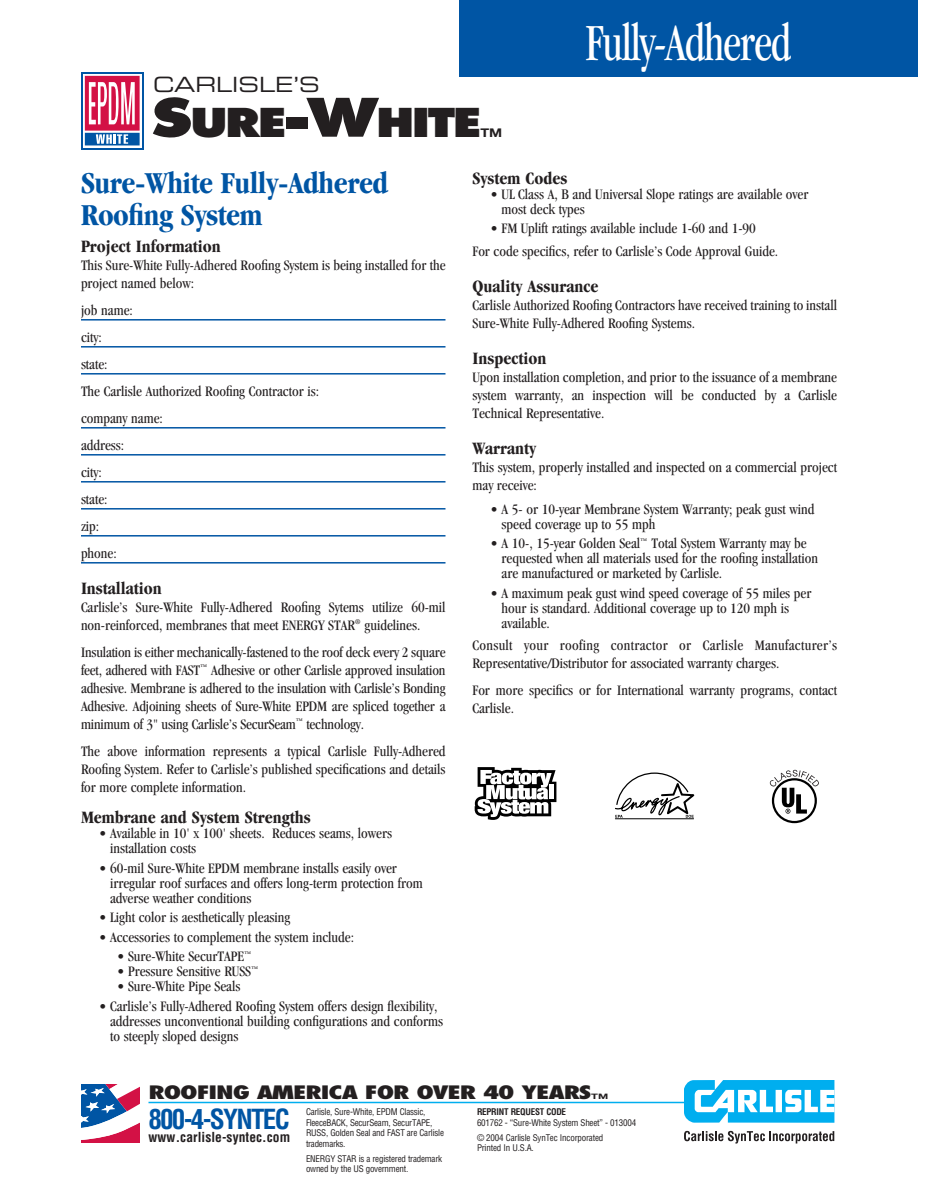
<style>
.page{position:relative;width:945px;height:1188px;background:#fff}
.page>*{position:absolute;margin:0;border:0;box-sizing:border-box;transform-origin:0 0}
.t1{font:condensed 54px "Garamond";letter-spacing:-.025em;color:#fff;scale:.85 1}
.t2{font:800 40.5px "Tempest";color:#231f20;scale:1.2 1}
.t3{font:700 condensed 31.5px/31.5px "Garamond";letter-spacing:-.015em;color:#0055a4}
.t4{font:700 condensed 27px "Helvetica";letter-spacing:-.065em;color:#0055a4}
.t5{font:21px "Eurostile Extended Two";color:#231f20}
.t6{font:700 condensed 18px "Garamond";color:#231f20}
.t7{font:800 condensed 18px "Futura";letter-spacing:-.04em;color:#231f20;scale:1.5 1}
.t8{font:condensed 15px/18px "Garamond";color:#231f20}
.t9{font:700 condensed 13.5px "Helvetica";letter-spacing:.005em;color:#231f20}
.t10{font:700 12px "Helvetica Neue";color:#231f20;scale:1.2 1}
.t11{font:condensed 9px/10.5px "Helvetica";letter-spacing:-.025em;color:#231f20}
.t12{font:700 condensed 9px "Helvetica";letter-spacing:-.025em;color:#231f20}
.t13{font:700 7.5px "Helvetica Neue";color:#231f20;scale:1.5 1}
.s1{font-size:54px}
</style>
<div class="page">
<div style="left:459px;top:0;width:459px;height:76px;background:#0055a4"></div>
<hr style="left:148px;top:1102px;width:545px;height:1px;background:#00aeef">
<svg style="left:81px;top:1084px;width:59px;height:59px"></svg>
<svg style="left:684px;top:1080px;width:150px;height:43px"></svg>
<svg style="left:684px;top:1131px;width:150px;height:13px"></svg>
<hr style="left:81px;top:319px;width:365px;height:2px;background:#0055a4">
<hr style="left:81px;top:346px;width:365px;height:2px;background:#0055a4">
<hr style="left:81px;top:373px;width:365px;height:2px;background:#0055a4">
<hr style="left:81px;top:427px;width:365px;height:2px;background:#0055a4">
<hr style="left:81px;top:454px;width:365px;height:2px;background:#0055a4">
<hr style="left:81px;top:481px;width:365px;height:2px;background:#0055a4">
<hr style="left:81px;top:508px;width:365px;height:2px;background:#0055a4">
<hr style="left:81px;top:535px;width:365px;height:2px;background:#0055a4">
<hr style="left:81px;top:562px;width:365px;height:2px;background:#0055a4">
<svg style="left:475px;top:767px;width:81px;height:53px"></svg>
<hr style="left:615px;top:818px;width:79px;height:1px;background:#000">
<svg style="left:615px;top:773px;width:79px;height:45px"></svg>
<svg style="left:769px;top:770px;width:50px;height:53px"></svg>
<svg style="left:81px;top:72px;width:62px;height:77px"></svg>
<svg style="left:83px;top:74px;width:59px;height:73px"></svg>
<div style="left:85px;top:76px;width:55px;height:55px;background:#d31145"></div>
<svg style="left:89px;top:82px;width:46px;height:42px"></svg>
<div style="left:85px;top:133px;width:55px;height:12px;background:#0055a4"></div>
<svg style="left:96px;top:134px;width:32px;height:10px"></svg>
<h3 class="t5" style="left:153px;top:76px;width:168px">CARLISLE’S</h3>
<h2 class="t2" style="left:153px;top:106px;width:274px"><span class="s1">S</span>URE<span class="s1">-W</span>HITE</h2>
<p class="t10" style="left:481px;top:128px;width:20px">TM</p>
<h1 class="t1" style="left:586px;top:22px;width:243px">Fully-Adhered</h1>
<h3 class="t3" style="left:81px;top:170px;width:309px">Sure-White Fully-Adhered<br>Roofing System</h3>
<p class="t6" style="left:81px;top:239px;width:141px">Project Information</p>
<p class="t8" style="left:81px;top:257px;width:366px">This Sure-White Fully-Adhered Roofing System is being installed for the project named below:</p>
<p class="t8" style="left:81px;top:297px;width:240px;line-height:27px">job name:<br>city:<br>state:<br>The Carlisle Authorized Roofing Contractor is: company name:<br>address:<br>city:<br>state:<br>zip:<br>phone:</p>
<p class="t6" style="left:81px;top:581px;width:82px">Installation</p>
<p class="t8" style="left:81px;top:599px;width:366px">Carlisle’s Sure-White Fully-Adhered Roofing Sytems utilize 60-mil non-reinforced, membranes that meet ENERGY STAR<sup>®</sup> guidelines.</p>
<p class="t8" style="left:81px;top:644px;width:366px;text-align:justify">Insulation is either mechanically-fastened to the roof deck every 2 square feet, adhered with FAST<sup>™</sup> Adhesive or other Carlisle approved insulation adhesive. Membrane is adhered to the insulation with Carlisle’s Bonding Adhesive. Adjoining sheets of Sure-White EPDM are spliced together a minimum of 3" using Carlisle’s SecurSeam<sup>™</sup> technology.</p>
<p class="t8" style="left:81px;top:743px;width:366px;text-align:justify">The above information represents a typical Carlisle Fully-Adhered Roofing System. Refer to Carlisle’s published specifications and details for more complete information.</p>
<p class="t6" style="left:81px;top:810px;width:231px">Membrane and System Strengths</p>
<p class="t8" style="left:110px;top:827px;width:283px;line-height:15px;text-indent:-11px">• Available in 10' x 100' sheets. Reduces seams, lowers installation costs</p>
<p class="t8" style="left:110px;top:861px;width:314px;line-height:15px;text-indent:-11px">• 60-mil Sure-White EPDM membrane installs easily over irregular roof surfaces and offers long-term protection from adverse weather conditions</p>
<p class="t8" style="left:99px;top:909px;width:193px">• Light color is aesthetically pleasing</p>
<p class="t8" style="left:99px;top:929px;width:257px">• Accessories to complement the system include:</p>
<p class="t8" style="left:117px;top:948px;width:136px">• Sure-White SecurTAPE<sup>™</sup></p>
<p class="t8" style="left:117px;top:963px;width:143px">• Pressure Sensitive RUSS<sup>™</sup></p>
<p class="t8" style="left:117px;top:978px;width:125px">• Sure-White Pipe Seals</p>
<p class="t8" style="left:110px;top:999px;width:335px;line-height:15px;text-indent:-11px">• Carlisle’s Fully-Adhered Roofing System offers design flexibility, addresses unconventional building configurations and conforms to steeply sloped designs</p>
<p class="t6" style="left:472px;top:171px;width:96px">System Codes</p>
<p class="t8" style="left:502px;top:188px;width:308px;line-height:15px;text-indent:-11px">• UL Class A, B and Universal Slope ratings are available over most deck types</p>
<p class="t8" style="left:472px;top:218px;width:307px;line-height:22.5px;text-align:center">• FM Uplift ratings available include 1-60 and 1-90<br>For code specifics, refer to Carlisle’s Code Approval Guide.</p>
<p class="t6" style="left:472px;top:279px;width:127px">Quality Assurance</p>
<p class="t8" style="left:472px;top:297px;width:366px">Carlisle Authorized Roofing Contractors have received training to install<br>Sure-White Fully-Adhered Roofing Systems.</p>
<p class="t6" style="left:472px;top:351px;width:75px">Inspection</p>
<p class="t8" style="left:472px;top:369px;width:366px;text-align:justify">Upon installation completion, and prior to the issuance of a membrane system warranty, an inspection will be conducted by a Carlisle Technical Representative.</p>
<p class="t6" style="left:472px;top:441px;width:65px">Warranty</p>
<p class="t8" style="left:472px;top:459px;width:366px">This system, properly installed and inspected on a commercial project may receive:</p>
<p class="t8" style="left:502px;top:503px;width:314px;line-height:15px;text-indent:-11px">• A 5- or 10-year Membrane System Warranty; peak gust wind speed coverage up to 55 mph</p>
<p class="t8" style="left:502px;top:537px;width:318px;line-height:15px;text-indent:-11px">• A 10-, 15-year Golden Seal<sup>™</sup> Total System Warranty may be requested when all materials used for the roofing installation are manufactured or marketed by Carlisle.</p>
<p class="t8" style="left:502px;top:587px;width:311px;line-height:15px;text-indent:-11px">• A maximum peak gust wind speed coverage of 55 miles per hour is standard. Additional coverage up to 120 mph is available.</p>
<p class="t8" style="left:473px;top:638px;width:366px">Consult your roofing contractor or Carlisle Manufacturer’s<br>Representative/Distributor for associated warranty charges.</p>
<p class="t8" style="left:473px;top:683px;width:366px">For more specifics or for International warranty programs, contact<br>Carlisle.</p>
<p class="t7" style="left:148px;top:1084px;width:297px">ROOFING AMERICA FOR OVER 40 YEARS</p>
<p class="t13" style="left:591px;top:1093px;width:13px">TM</p>
<h3 class="t4" style="left:148px;top:1108px;width:143px">800-4-SYNTEC</h3>
<p class="t9" style="left:148px;top:1132px;width:143px">www.carlisle-syntec.com</p>
<p class="t12" style="left:477px;top:1109px;width:91px">REPRINT REQUEST CODE</p>
<p class="t11" style="left:477px;top:1116px;width:161px;line-height:15px">601762 - “Sure-White System Sheet” - 013004 © 2004 Carlisle SynTec Incorporated</p>
<p class="t11" style="left:477px;top:1143px;width:58px">Printed In U.S.A.</p>
<p class="t11" style="left:306px;top:1107px;width:140px">Carlisle, Sure-White, EPDM Classic,<br>FleeceBACK, SecurSeam, SecurTAPE,<br>RUSS, Golden Seal and FAST are Carlisle trademarks.</p>
<p class="t11" style="left:306px;top:1154px;width:138px">ENERGY STAR is a registered trademark owned by the US government.</p>
</div>
